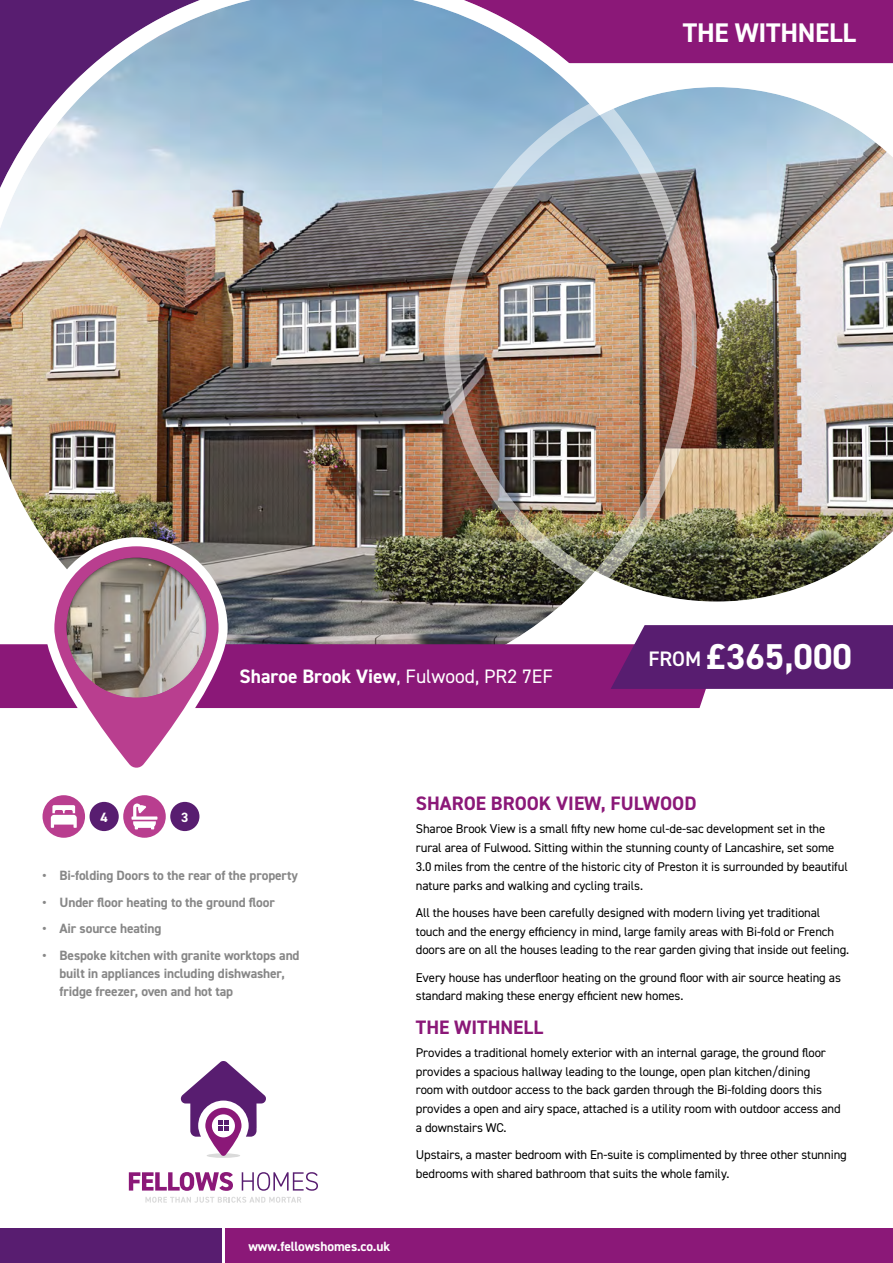
<style>
.page{position:relative;width:893px;height:1263px;background:#fff}
.page>*{position:absolute;margin:0;border:0;box-sizing:border-box;transform-origin:0 0}
.t1{font:700 36px "DIN2014";color:#fff}
.t2{font:700 27px "DIN2014";letter-spacing:-.01em;color:#fff}
.t3{font:700 19.5px "DIN2014";color:#8b1878}
.t4{font:700 19.5px "DIN2014";color:#fff}
.t5{font:700 13.5px/18px "DIN2014";letter-spacing:-.01em;color:#878787}
.t6{font:700 13.5px "DIN2014";letter-spacing:-.01em;color:#fff}
.t7{font:12.75px/18.8px "DIN2014";letter-spacing:-.01em;color:#000}
.s1{font-weight:400}
.s2{font-weight:600;font-size:21px}
</style>
<div class="page">
<div style="left:225px;top:1229px;width:668px;height:34px;background:#8b1878"></div>
<div style="left:0;top:1229px;width:221px;height:34px;background:#581d70"></div>
<img style="left:0;top:279px;width:444px;height:123px">
<img style="left:444px;top:279px;width:449px;height:123px">
<img style="left:0;top:204px;width:893px;height:75px">
<img style="left:0;top:402px;width:893px;height:242px">
<svg style="left:0;top:0;width:893px;height:204px;background:#a1a1c2"></svg>
<div style="left:0;top:644px;width:706px;height:64px;background:#8b1878"></div>
<div style="left:207px;top:1153px;width:33px;height:5px;background:#dadada;border-radius:50%"></div>
<svg style="left:129px;top:1172px;width:104px;height:19px"></svg>
<svg style="left:242px;top:1172px;width:76px;height:19px"></svg>
<svg style="left:181px;top:1061px;width:85px;height:95px"></svg>
<svg style="left:145px;top:1197px;width:156px;height:6px"></svg>
<div style="left:43px;top:795px;width:42px;height:43px;background:#b93e8f;border-radius:50%"></div>
<svg style="left:51px;top:805px;width:26px;height:23px"></svg>
<div style="left:123px;top:795px;width:43px;height:43px;background:#b93e8f;border-radius:50%"></div>
<svg style="left:132px;top:803px;width:25px;height:26px"></svg>
<div style="left:90px;top:802px;width:29px;height:29px;background:#581d70;border-radius:50%"></div>
<div style="left:170px;top:802px;width:29px;height:29px;background:#581d70;border-radius:50%"></div>
<svg style="left:41px;top:533px;width:191px;height:235px"></svg>
<div style="left:52px;top:548px;width:168px;height:151px;background:#000;opacity:.55"></div>
<svg style="left:611px;top:625px;width:282px;height:64px;background:#5f2475"></svg>
<h2 class="t2" style="left:683px;top:15px;width:175px">THE WITHNELL</h2>
<h3 class="t4" style="left:240px;top:663px;width:315px">Sharoe Brook View<span class="s1">, Fulwood, PR2 7EF</span></h3>
<h1 class="t1" style="left:648px;top:633px;width:205px"><span class="s2">FROM</span> £365,000</h1>
<p class="t6" style="left:100px;top:808px;width:9px">4</p>
<p class="t6" style="left:181px;top:808px;width:9px">3</p>
<p class="t5" style="left:43px;top:866px;width:257px">• Bi-folding Doors to the rear of the property</p>
<p class="t5" style="left:43px;top:893px;width:234px">• Under floor heating to the ground floor</p>
<p class="t5" style="left:43px;top:919px;width:121px">• Air source heating</p>
<p class="t5" style="left:60px;top:946px;width:242px;text-indent:-17px">• Bespoke kitchen with granite worktops and built in appliances including dishwasher, fridge freezer, oven and hot tap</p>
<p class="t6" style="left:248px;top:1237px;width:143px">www.fellowshomes.co.uk</p>
<h3 class="t3" style="left:416px;top:791px;width:282px">SHAROE BROOK VIEW, FULWOOD</h3>
<p class="t7" style="left:416px;top:819px;width:433px">Sharoe Brook View is a small fifty new home cul-de-sac development set in the rural area of Fulwood. Sitting within the stunning county of Lancashire, set some 3.0 miles from the centre of the historic city of Preston it is surrounded by beautiful nature parks and walking and cycling trails.</p>
<p class="t7" style="left:416px;top:903px;width:435px">All the houses have been carefully designed with modern living yet traditional touch and the energy efficiency in mind, large family areas with Bi-fold or French doors are on all the houses leading to the rear garden giving that inside out feeling.</p>
<p class="t7" style="left:416px;top:968px;width:427px">Every house has underfloor heating on the ground floor with air source heating as standard making these energy efficient new homes.</p>
<h3 class="t3" style="left:416px;top:1014px;width:129px">THE WITHNELL</h3>
<p class="t7" style="left:416px;top:1043px;width:426px">Provides a traditional homely exterior with an internal garage, the ground floor provides a spacious hallway leading to the lounge, open plan kitchen/dining room with outdoor access to the back garden through the Bi-folding doors this provides a open and airy space, attached is a utility room with outdoor access and a downstairs WC.</p>
<p class="t7" style="left:416px;top:1145px;width:433px">Upstairs, a master bedroom with En-suite is complimented by three other stunning bedrooms with shared bathroom that suits the whole family.</p>
</div>
